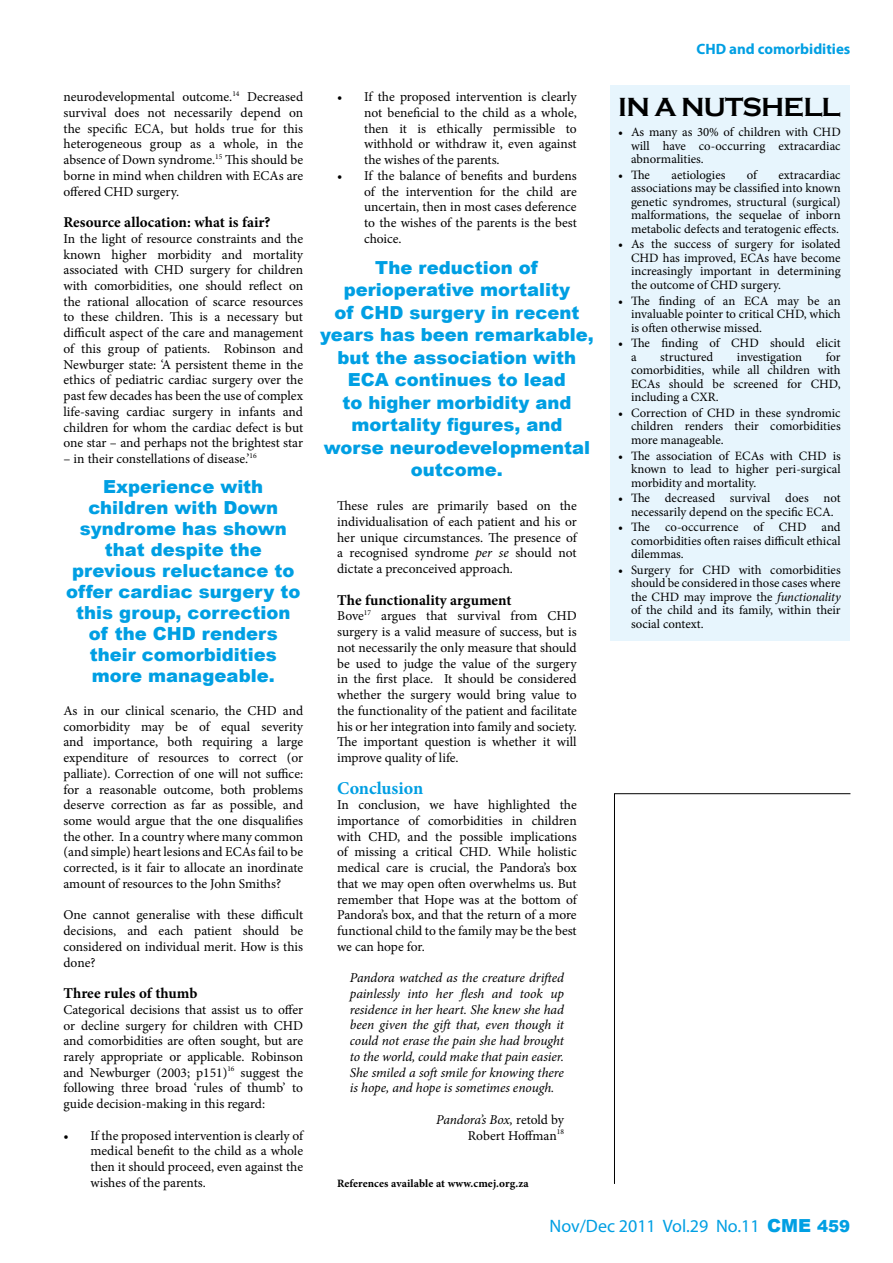
<style>
.page{position:relative;width:893px;height:1263px;background:#fff}
.page>*{position:absolute;margin:0;border:0;box-sizing:border-box;transform-origin:0 0}
.t1{font:700 27px "Copperplate Gothic";letter-spacing:-.03em;color:#000}
.t2{font:900 18px/22.5px "Arial";color:#009fe3;text-align:center}
.t3{font:18px "Myriad Pro";color:#009fe3}
.t4{font:700 18px "Minion Pro";color:#009fe3}
.t5{font:700 15px "Minion Pro";color:#000}
.t6{font:700 15px "Myriad Pro";color:#009fe3}
.t7{font:13.5px/15.8px "Minion Pro";color:#000;text-align:justify}
.t8{font:italic 13.5px/15.8px "Minion Pro";letter-spacing:-.01em;color:#000;text-align:justify}
.t9{font:12.75px/13.5px "Minion Pro";color:#000;text-align:justify}
.t10{font:700 11.25px "Minion Pro";letter-spacing:.01em;color:#000}
.s1{font-style:italic}
.s2{font-family:"Arial";font-weight:900}
.s3{font-family:"Arial";font-weight:900;font-size:16.5px}
</style>
<div class="page">
<div style="left:610px;top:85px;width:239px;height:556px;background:#e7f5fd"></div>
<svg style="left:614px;top:793px;width:237px;height:391px"></svg>
<p class="t7" style="left:64px;top:89px;width:241px">neurodevelopmental outcome.<sup>14</sup> Decreased survival does not necessarily depend on the specific ECA, but holds true for this heterogeneous group as a whole, in the absence of Down syndrome.<sup>15</sup> This should be borne in mind when children with ECAs are offered CHD surgery.</p>
<p class="t5" style="left:64px;top:212px;width:209px">Resource allocation: what is fair?</p>
<p class="t7" style="left:64px;top:231px;width:241px">In the light of resource constraints and the known higher morbidity and mortality associated with CHD surgery for children with comorbidities, one should reflect on the rational allocation of scarce resources to these children. This is a necessary but difficult aspect of the care and management of this group of patients. Robinson and Newburger state: ‘A persistent theme in the ethics of pediatric cardiac surgery over the past few decades has been the use of complex life-saving cardiac surgery in infants and children for whom the cardiac defect is but one star – and perhaps not the brightest star</p>
<p class="t7" style="left:64px;top:451px;width:195px">– in their constellations of disease.’<sup>16</sup></p>
<h2 class="t2" style="left:66px;top:475px;width:236px;line-height:21px">Experience with children with Down syndrome has shown that despite the previous reluctance to offer cardiac surgery to this group, correction of the CHD renders their comorbidities more manageable.</h2>
<p class="t7" style="left:64px;top:703px;width:241px">As in our clinical scenario, the CHD and comorbidity may be of equal severity and importance, both requiring a large expenditure of resources to correct (or palliate). Correction of one will not suffice: for a reasonable outcome, both problems deserve correction as far as possible, and some would argue that the one disqualifies the other. In a country where many common (and simple) heart lesions and ECAs fail to be corrected, is it fair to allocate an inordinate amount of resources to the John Smiths?</p>
<p class="t7" style="left:64px;top:907px;width:241px">One cannot generalise with these difficult decisions, and each patient should be considered on individual merit. How is this done?</p>
<p class="t5" style="left:64px;top:983px;width:135px">Three rules of thumb</p>
<p class="t7" style="left:64px;top:1002px;width:241px">Categorical decisions that assist us to offer or decline surgery for children with CHD and comorbidities are often sought, but are rarely appropriate or applicable. Robinson and Newburger (2003; p151)<sup>16</sup> suggest the following three broad ‘rules of thumb’ to guide decision-making in this regard:</p>
<p class="t7" style="left:91px;top:1127px;width:214px;text-indent:-27px">• If the proposed intervention is clearly of medical benefit to the child as a whole then it should proceed, even against the wishes of the parents.</p>
<p class="t7" style="left:364px;top:89px;width:214px;text-indent:-27px">• If the proposed intervention is clearly not beneficial to the child as a whole, then it is ethically permissible to withhold or withdraw it, even against the wishes of the parents.</p>
<p class="t7" style="left:364px;top:168px;width:214px;text-indent:-27px">• If the balance of benefits and burdens of the intervention for the child are uncertain, then in most cases deference to the wishes of the parents is the best choice.</p>
<h2 class="t2" style="left:320px;top:256px;width:275px">The reduction of perioperative mortality<br>of CHD surgery in recent years has been remarkable, but the association with<br>ECA continues to lead<br>to higher morbidity and mortality figures, and worse neurodevelopmental outcome.</h2>
<p class="t7" style="left:337px;top:498px;width:241px">These rules are primarily based on the individualisation of each patient and his or her unique circumstances. The presence of a recognised syndrome <span class="s1">per se</span> should not dictate a preconceived approach.</p>
<p class="t5" style="left:337px;top:589px;width:176px">The functionality argument</p>
<p class="t7" style="left:337px;top:608px;width:241px">Bove<sup>17</sup> argues that survival from CHD surgery is a valid measure of success, but is not necessarily the only measure that should be used to judge the value of the surgery in the first place. It should be considered whether the surgery would bring value to the functionality of the patient and facilitate his or her integration into family and society.<br>The important question is whether it will improve quality of life.</p>
<h2 class="t4" style="left:337px;top:775px;width:88px">Conclusion</h2>
<p class="t7" style="left:337px;top:797px;width:241px">In conclusion, we have highlighted the importance of comorbidities in children with CHD, and the possible implications of missing a critical CHD. While holistic medical care is crucial, the Pandora’s box that we may open often overwhelms us. But remember that Hope was at the bottom of Pandora’s box, and that the return of a more functional child to the family may be the best we can hope for.</p>
<p class="t8" style="left:350px;top:970px;width:216px">Pandora watched as the creature drifted painlessly into her flesh and took up residence in her heart. She knew she had been given the gift that, even though it could not erase the pain she had brought to the world, could make that pain easier.<br>She smiled a soft smile for knowing there is hope, and hope is sometimes enough.</p>
<p class="t7" style="left:436px;top:1112px;width:129px;text-align:right"><span class="s1">Pandora’s Box,</span> retold by<br>Robert Hoffman<sup>18</sup></p>
<p class="t10" style="left:337px;top:1175px;width:193px">References available at www.cmej.org.za</p>
<p class="t6" style="left:696px;top:39px;width:156px">CHD and comorbidities</p>
<h1 class="t1" style="left:618px;top:92px;width:224px">IN A NUTSHELL</h1>
<p class="t9" style="left:631px;top:125px;width:211px;text-indent:-13px">• As many as 30% of children with CHD will have co-occurring extracardiac abnormalities.</p>
<p class="t9" style="left:618px;top:168px;width:33px">• The</p>
<p class="t9" style="left:671px;top:168px;width:56px">aetiologies</p>
<p class="t9" style="left:747px;top:168px;width:12px">of</p>
<p class="t9" style="left:631px;top:168px;width:211px;text-indent:147px">extracardiac associations may be classified into known genetic syndromes, structural (surgical) malformations, the sequelae of inborn metabolic defects and teratogenic effects.</p>
<p class="t9" style="left:631px;top:238px;width:211px;text-indent:-13px">• As the success of surgery for isolated CHD has improved, ECAs have become increasingly important in determining the outcome of CHD surgery.</p>
<p class="t9" style="left:631px;top:294px;width:211px;text-indent:-13px">• The finding of an ECA may be an invaluable pointer to critical CHD, which is often otherwise missed.</p>
<p class="t9" style="left:631px;top:336px;width:211px;text-indent:-13px">• The finding of CHD should elicit a</p>
<p class="t9" style="left:631px;top:350px;width:211px;text-indent:195px">for comorbidities, while all children with ECAs should be screened for CHD, including a CXR.</p>
<p class="t9" style="left:631px;top:406px;width:211px;text-indent:-13px">• Correction of CHD in these syndromic children renders their comorbidities more manageable.</p>
<p class="t9" style="left:631px;top:449px;width:211px;text-indent:-13px">• The association of ECAs with CHD is known to lead to higher peri-surgical morbidity and mortality.</p>
<p class="t9" style="left:618px;top:491px;width:224px;text-align:center">• The decreased survival does not necessarily depend on the specific ECA.</p>
<p class="t9" style="left:631px;top:520px;width:211px;text-indent:-13px">• The co-occurrence of CHD and comorbidities often raises difficult ethical dilemmas.</p>
<p class="t9" style="left:631px;top:563px;width:211px;text-indent:-13px">• Surgery for CHD with comorbidities should be considered in those cases where the CHD may improve the <span class="s1">functionality </span>of the child and its family, within their social context.</p>
<p class="t9" style="left:660px;top:350px;width:54px">structured</p>
<p class="t9" style="left:737px;top:350px;width:67px">investigation</p>
<h2 class="t3" style="left:549px;top:1214px;width:302px">Nov/Dec 2011 Vol.29 No.11 <span class="s2">CME</span> <span class="s3">459</span></h2>
</div>
